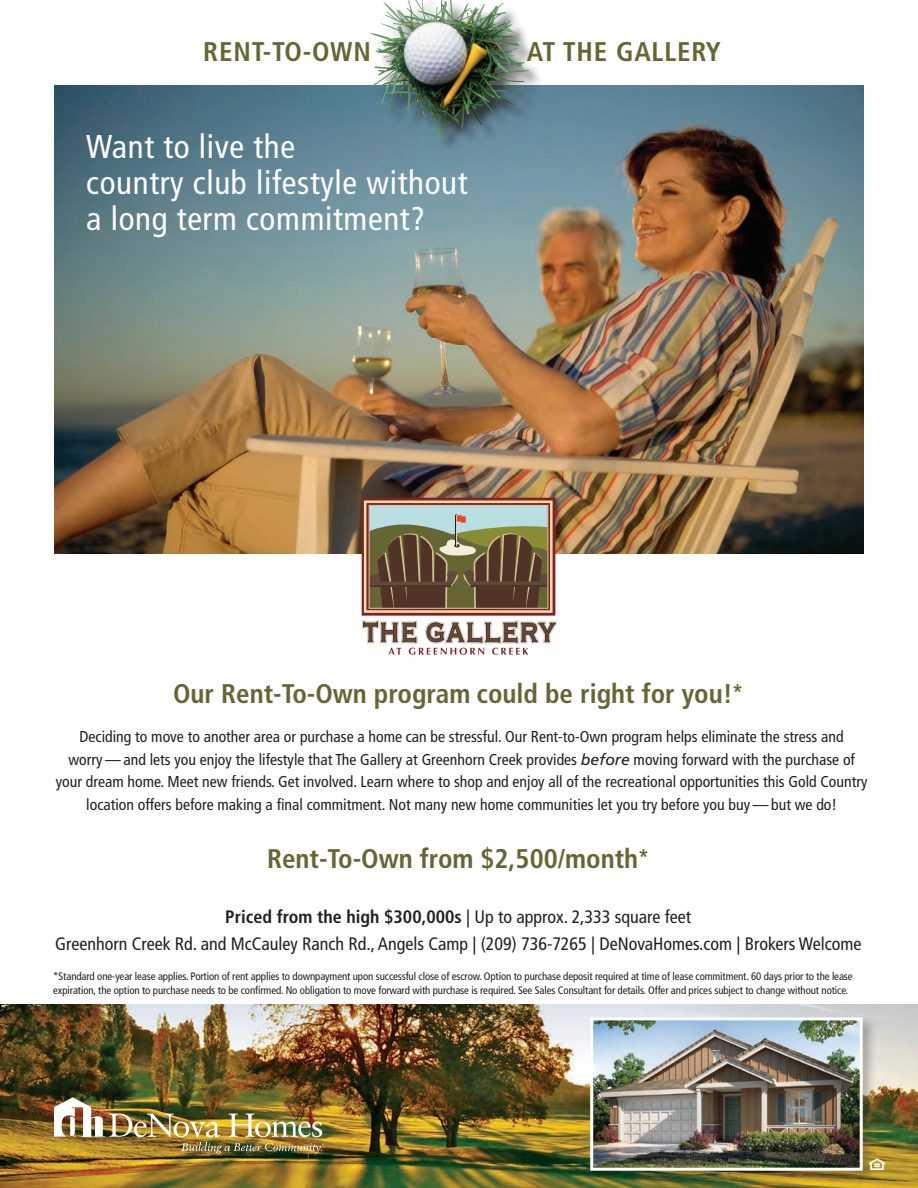
<style>
.page{position:relative;width:918px;height:1188px;background:#fff}
.page>*{position:absolute;margin:0;border:0;box-sizing:border-box;transform-origin:0 0}
.t1{font:condensed 33px/36px "Frutiger";letter-spacing:.02em;color:#fff}
.t2{font:700 condensed 27px "Frutiger";color:#666635}
.t3{font:700 condensed 27px "Frutiger";letter-spacing:.03em;color:#666635}
.t4{font:condensed 18px/27px "Frutiger";color:#231f20;text-align:center}
.t5{font:condensed 15.75px/22.5px "Frutiger LT Std";color:#231f20;text-align:center}
.t6{font:condensed 10.8px/13px "Frutiger LT Std";letter-spacing:-.01em;color:#231f20}
.s1{font-size:22.5px}
.s2{font-style:italic;font-stretch:normal}
.s3{font-weight:700}
</style>
<div class="page">
<img style="left:0;top:1004px;width:918px;height:184px">
<div style="left:588px;top:1015px;width:289px;height:170px;background:#231f20;opacity:.29"></div>
<img style="left:594px;top:1021px;width:265px;height:146px">
<div style="left:590px;top:1017px;width:273px;height:154px;border:3px solid #fff"></div>
<img style="left:54px;top:86px;width:810px;height:468px">
<div style="left:368px;top:503px;width:180px;height:70px;background:#b8dee2"></div>
<svg style="left:371px;top:514px;width:175px;height:93px;background:#746b50"></svg>
<svg style="left:362px;top:620px;width:195px;height:35px"></svg>
<div style="left:362px;top:498px;width:193px;height:118px;border:8px solid #802328"></div>
<div style="left:364px;top:501px;width:189px;height:112px;border:3px solid #f9e0a4"></div>
<div style="left:369px;top:505px;width:179px;height:104px;border:1px solid #e3c3a8"></div>
<div style="left:373px;top:0;width:172px;height:153px;background:#231f20;opacity:.75"></div>
<img style="left:370px;top:0;width:81px;height:135px">
<img style="left:54px;top:1097px;width:270px;height:57px">
<svg style="left:869px;top:1158px;width:16px;height:12px"></svg>
<h2 class="t2" style="left:203px;top:36px;width:169px">rent-to-own</h2>
<h2 class="t3" style="left:527px;top:36px;width:196px">at The Gallery</h2>
<h1 class="t1" style="left:86px;top:128px;width:383px">Want to live the<br>country club lifestyle without a long term commitment?</h1>
<h2 class="t2" style="left:173px;top:677px;width:572px">Our Rent-To-Own program could be right for you!<span class="s1">*</span></h2>
<p class="t5" style="left:56px;top:725px;width:813px">Deciding to move to another area or purchase a home can be stressful. Our Rent-to-Own program helps eliminate the stress and<br>worry — and lets you enjoy the lifestyle that The Gallery at Greenhorn Creek provides <span class="s2">before</span> moving forward with the purchase of your dream home. Meet new friends. Get involved. Learn where to shop and enjoy all of the recreational opportunities this Gold Country location offers before making a final commitment. Not many new home communities let you try before you buy — but we do!</p>
<h2 class="t2" style="left:267px;top:843px;width:384px">Rent-To-Own from $2,500/month<span class="s1">*</span></h2>
<p class="t4" style="left:55px;top:903px;width:808px"><span class="s3">Priced from the high $300,000s</span> | Up to approx. 2,333 square feet<br>Greenhorn Creek Rd. and McCauley Ranch Rd., Angels Camp | (209) 736-7265 | DeNovaHomes.com | Brokers Welcome</p>
<p class="t6" style="left:53px;top:970px;width:801px">*Standard one-year lease applies. Portion of rent applies to downpayment upon successful close of escrow. Option to purchase deposit required at time of lease commitment. 60 days prior to the lease expiration, the option to purchase needs to be confirmed. No obligation to move forward with purchase is required. See Sales Consultant for details. Offer and prices subject to change without notice.</p>
</div>
